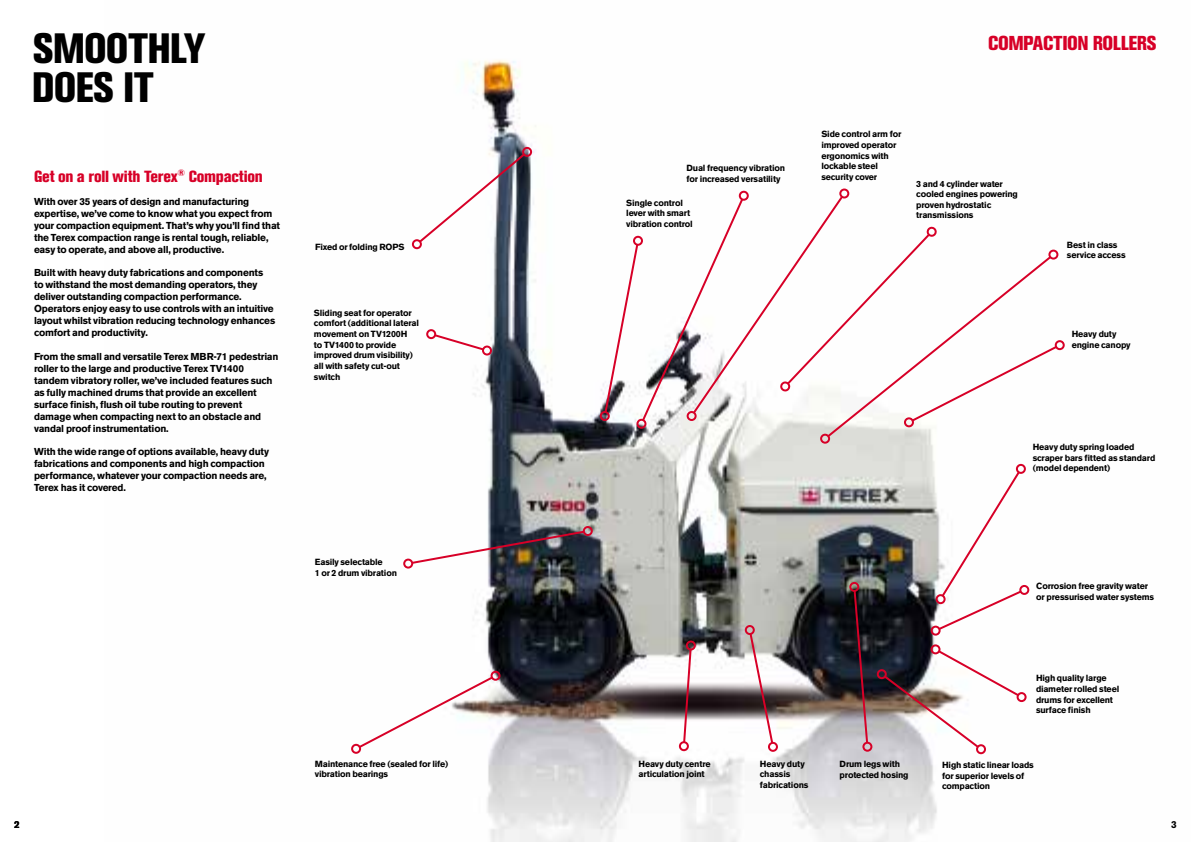
<style>
.page{position:relative;width:1191px;height:842px;background:#fff}
.page>*{position:absolute;margin:0;border:0;box-sizing:border-box;transform-origin:0 0}
.t1{font:800 condensed 42px/39px "Akzidenz Grotesk BE";letter-spacing:-.02em;color:#000}
.t2{font:800 condensed 19.9px "Akzidenz Grotesk BE";letter-spacing:-.02em;color:#d70027}
.t3{font:800 condensed 16px "Akzidenz Grotesk BE";letter-spacing:-.015em;color:#d70027}
.t4{font:700 10px/12px "Akzidenz Grotesk BE";letter-spacing:-.02em;color:#000}
.t5{font:700 8.9px/10.6px "Akzidenz Grotesk BE";letter-spacing:-.02em;color:#000}
</style>
<div class="page">
<img style="left:351px;top:60px;width:714px;height:782px">
<svg style="left:417px;top:152px;width:110px;height:92px"></svg>
<div style="left:522px;top:147px;width:10px;height:10px;border:2px solid #d70027;border-radius:50%"></div>
<div style="left:412px;top:239px;width:10px;height:10px;border:2px solid #d70027;border-radius:50%"></div>
<svg style="left:825px;top:423px;width:228px;height:16px"></svg>
<div style="left:820px;top:434px;width:10px;height:10px;border:2px solid #d70027;border-radius:50%"></div>
<div style="left:1054px;top:340px;width:10px;height:10px;border:2px solid #d70027;border-radius:50%"></div>
<div style="left:904px;top:417px;width:10px;height:10px;border:2px solid #d70027;border-radius:50%"></div>
<div style="left:1016px;top:464px;width:10px;height:10px;border:2px solid #d70027;border-radius:50%"></div>
<div style="left:935px;top:594px;width:10px;height:10px;border:2px solid #d70027;border-radius:50%"></div>
<div style="left:1016px;top:692px;width:10px;height:10px;border:2px solid #d70027;border-radius:50%"></div>
<div style="left:930px;top:644px;width:10px;height:10px;border:2px solid #d70027;border-radius:50%"></div>
<svg style="left:882px;top:649px;width:138px;height:101px"></svg>
<div style="left:976px;top:744px;width:10px;height:10px;border:2px solid #d70027;border-radius:50%"></div>
<div style="left:876px;top:669px;width:10px;height:10px;border:2px solid #d70027;border-radius:50%"></div>
<svg style="left:852px;top:589px;width:17px;height:156px;background:#523941"></svg>
<div style="left:862px;top:742px;width:10px;height:10px;border:2px solid #d70027;border-radius:50%"></div>
<div style="left:849px;top:582px;width:10px;height:10px;border:2px solid #d70027;border-radius:50%"></div>
<svg style="left:682px;top:647px;width:10px;height:97px"></svg>
<div style="left:679px;top:741px;width:10px;height:10px;border:2px solid #d70027;border-radius:50%"></div>
<div style="left:686px;top:640px;width:10px;height:10px;border:2px solid #d70027;border-radius:50%"></div>
<svg style="left:748px;top:632px;width:26px;height:113px"></svg>
<div style="left:768px;top:742px;width:10px;height:10px;border:2px solid #d70027;border-radius:50%"></div>
<div style="left:745px;top:625px;width:10px;height:10px;border:2px solid #d70027;border-radius:50%"></div>
<svg style="left:936px;top:469px;width:87px;height:163px"></svg>
<div style="left:1019px;top:585px;width:10px;height:10px;border:2px solid #d70027;border-radius:50%"></div>
<div style="left:930px;top:626px;width:10px;height:10px;border:2px solid #d70027;border-radius:50%"></div>
<svg style="left:432px;top:333px;width:53px;height:19px"></svg>
<div style="left:426px;top:329px;width:10px;height:10px;border:2px solid #d70027;border-radius:50%"></div>
<div style="left:482px;top:346px;width:10px;height:9px;border:2px solid #d70027;border-radius:50%"></div>
<div style="left:600px;top:411px;width:10px;height:10px;border:2px solid #d70027;border-radius:50%"></div>
<img style="left:410px;top:529px;width:176px;height:36px">
<div style="left:403px;top:559px;width:10px;height:10px;border:2px solid #d70027;border-radius:50%"></div>
<div style="left:583px;top:526px;width:10px;height:10px;border:2px solid #d70027;border-radius:50%"></div>
<div style="left:839px;top:189px;width:10px;height:9px;border:2px solid #d70027;border-radius:50%"></div>
<svg style="left:357px;top:675px;width:138px;height:75px"></svg>
<div style="left:351px;top:744px;width:10px;height:10px;border:2px solid #d70027;border-radius:50%"></div>
<div style="left:490px;top:671px;width:10px;height:10px;border:2px solid #d70027;border-radius:50%"></div>
<svg style="left:603px;top:194px;width:455px;height:229px"></svg>
<div style="left:738px;top:191px;width:11px;height:10px;border:2px solid #d70027;border-radius:50%"></div>
<div style="left:636px;top:419px;width:10px;height:10px;border:2px solid #d70027;border-radius:50%"></div>
<h1 class="t1" style="left:32px;top:29px;width:175px">SMOOTHLY<br>DOES IT</h1>
<h2 class="t2" style="left:988px;top:31px;width:170px">COMPACTION ROLLERS</h2>
<p class="t5" style="left:686px;top:163px;width:100px">Dual frequency vibration</p>
<h3 class="t3" style="left:34px;top:167px;width:230px">Get on a roll with Terex<sup>®</sup> Compaction</h3>
<p class="t5" style="left:686px;top:174px;width:96px">for increased versatility</p>
<p class="t4" style="left:34px;top:196px;width:247px">With over 35 years of design and manufacturing expertise, we’ve come to know what you expect from your compaction equipment. That’s why you’ll find that the Terex compaction range is rental tough, reliable, easy to operate, and above all, productive.</p>
<p class="t4" style="left:34px;top:267px;width:243px">Built with heavy duty fabrications and components to withstand the most demanding operators, they deliver outstanding compaction performance.<br>Operators enjoy easy to use controls with an intuitive layout whilst vibration reducing technology enhances comfort and productivity.</p>
<p class="t4" style="left:34px;top:350px;width:246px">From the small and versatile Terex MBR-71 pedestrian roller to the large and productive Terex TV1400 tandem vibratory roller, we’ve included features such as fully machined drums that provide an excellent surface finish, flush oil tube routing to prevent damage when compacting next to an obstacle and vandal proof instrumentation.</p>
<p class="t4" style="left:34px;top:446px;width:236px">With the wide range of options available, heavy duty fabrications and components and high compaction performance, whatever your compaction needs are, Terex has it covered.</p>
<p class="t5" style="left:626px;top:197px;width:68px">Single control lever with smart vibration control</p>
<p class="t5" style="left:315px;top:241px;width:91px">Fixed or folding ROPS</p>
<p class="t5" style="left:314px;top:307px;width:107px">Sliding seat for operator comfort (additional lateral movement on TV1200H<br>to TV1400 to provide improved drum visibility) all with safety cut-out switch</p>
<p class="t5" style="left:315px;top:557px;width:84px">Easily selectable<br>1 or 2 drum vibration</p>
<p class="t5" style="left:821px;top:129px;width:81px">Side control arm for improved operator ergonomics with lockable steel security cover</p>
<p class="t5" style="left:916px;top:178px;width:103px">3 and 4 cylinder water cooled engines powering proven hydrostatic transmissions</p>
<p class="t5" style="left:1067px;top:239px;width:60px">Best in class service access</p>
<p class="t5" style="left:1071px;top:329px;width:60px">Heavy duty engine canopy</p>
<p class="t5" style="left:1032px;top:442px;width:124px">Heavy duty spring loaded scraper bars fitted as standard (model dependent)</p>
<p class="t5" style="left:1036px;top:581px;width:119px">Corrosion free gravity water or pressurised water systems</p>
<p class="t5" style="left:315px;top:758px;width:135px">Maintenance free (sealed for life) vibration bearings</p>
<p class="t5" style="left:638px;top:758px;width:74px">Heavy duty centre articulation joint</p>
<p class="t5" style="left:760px;top:758px;width:50px">Heavy duty chassis fabrications</p>
<p class="t5" style="left:839px;top:758px;width:70px">Drum legs with protected hosing</p>
<p class="t5" style="left:1036px;top:673px;width:85px">High quality large diameter rolled steel drums for excellent surface finish</p>
<p class="t5" style="left:942px;top:760px;width:93px">High static linear loads for superior levels of compaction</p>
<p class="t4" style="left:14px;top:818px;width:7px">2</p>
<p class="t4" style="left:1171px;top:818px;width:7px">3</p>
</div>
